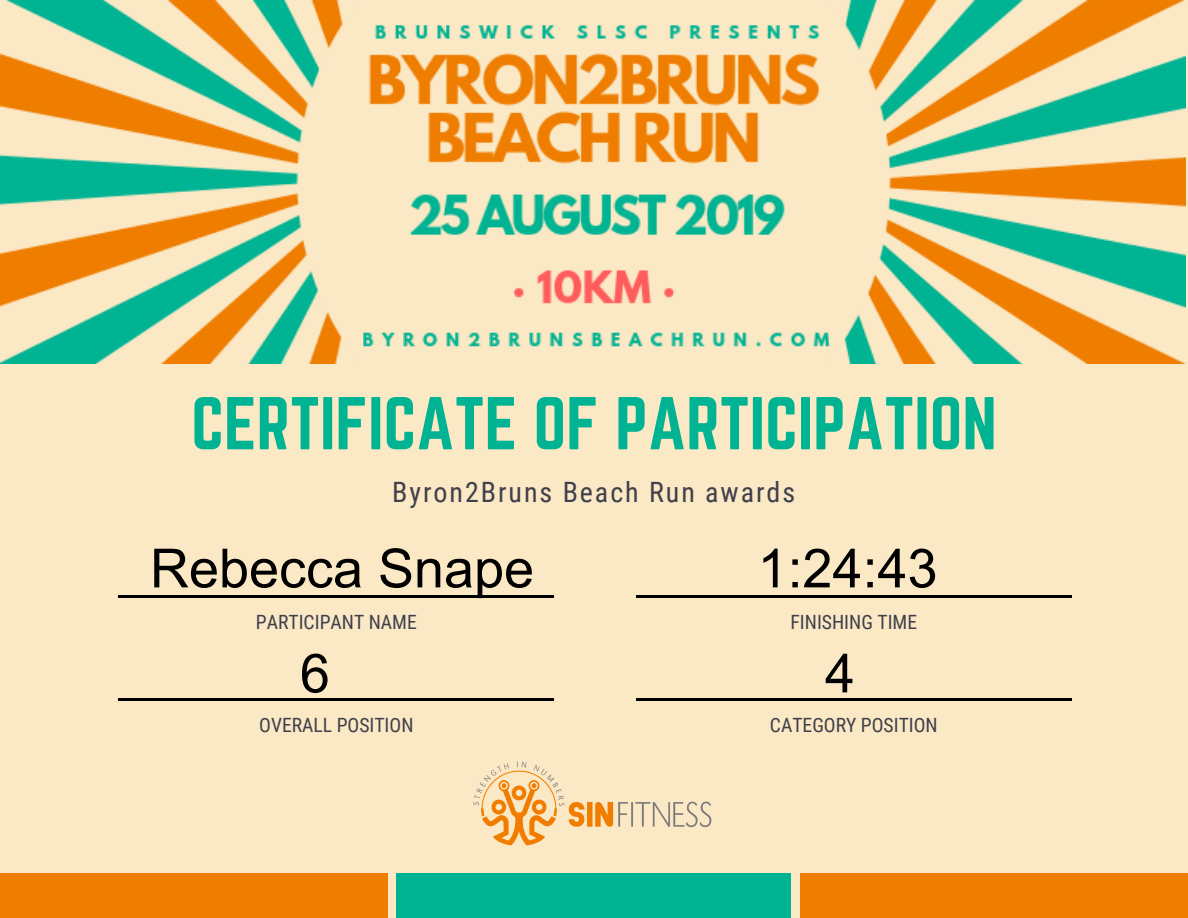
<style>
.page{position:relative;width:1188px;height:918px;background:#fbe8c5}
.page>*{position:absolute;margin:0;border:0;box-sizing:border-box;transform-origin:0 0}
.t1{font:65.4px "Norwester";color:#00b393}
.t2{font:54px "Arial";color:#000}
.t3{font:28.05px "Roboto Condensed";letter-spacing:.07em;color:#3f404b}
.t4{font:19.65px "Roboto Condensed";color:#3f404b}
</style>
<div class="page">
<div style="left:0;top:873px;width:387px;height:45px;background:#ef7d00"></div>
<div style="left:397px;top:873px;width:394px;height:45px;background:#00b393"></div>
<div style="left:801px;top:873px;width:387px;height:45px;background:#ef7d00"></div>
<hr style="left:119px;top:595px;width:435px;height:2px;background:#000">
<img style="left:0;top:0;width:1186px;height:363px">
<img style="left:473px;top:761px;width:239px;height:85px">
<hr style="left:636px;top:595px;width:436px;height:2px;background:#000">
<hr style="left:119px;top:699px;width:435px;height:2px;background:#000">
<hr style="left:636px;top:699px;width:436px;height:2px;background:#000">
<h1 class="t1" style="left:191px;top:392px;width:807px">CERTIFICATE OF PARTICIPATION</h1>
<h3 class="t3" style="left:392px;top:476px;width:404px">Byron2Bruns Beach Run awards</h3>
<h2 class="t2" style="left:150px;top:539px;width:386px">Rebecca Snape</h2>
<h2 class="t2" style="left:758px;top:539px;width:182px">1:24:43</h2>
<p class="t4" style="left:256px;top:611px;width:162px">PARTICIPANT NAME</p>
<p class="t4" style="left:791px;top:611px;width:128px">FINISHING TIME</p>
<h2 class="t2" style="left:300px;top:644px;width:32px">6</h2>
<h2 class="t2" style="left:825px;top:644px;width:32px">4</h2>
<p class="t4" style="left:259px;top:714px;width:156px">OVERALL POSITION</p>
<p class="t4" style="left:770px;top:714px;width:169px">CATEGORY POSITION</p>
</div>
